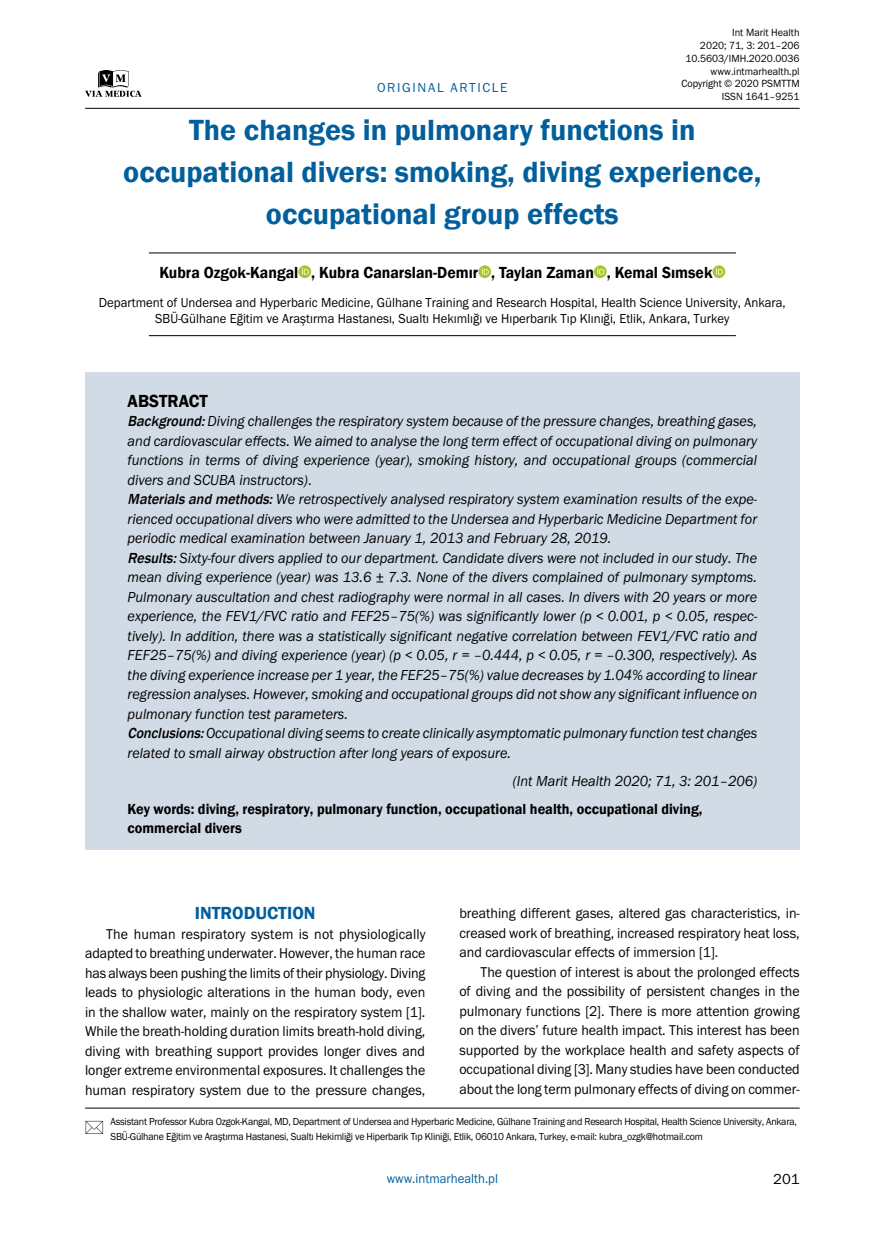
<style>
.page{position:relative;width:872px;height:1234px;background:#fff}
.page>*{position:absolute;margin:0;border:0;box-sizing:border-box;transform-origin:0 0}
.t1{font:600 30px/42px "Franklin Gothic";color:#005f9c;text-align:center}
.t2{font:600 18px "Franklin Gothic";color:#005f9c}
.t3{font:600 18px "Franklin Gothic";color:#000;scale:.95 1}
.t4{font:600 16.5px "Franklin Gothic";color:#000;scale:.95 1}
.t5{font:italic 15px/19.5px "Franklin Got Itc TEE";color:#000;scale:.95 1}
.t6{font:600 15px/19.5px "Franklin Gothic";color:#000;scale:.95 1}
.t7{font:15px "Franklin Got Itc TEE";color:#000}
.t8{font:14.7px/19.5px "Franklin Got Itc TEE";color:#000;text-align:justify;scale:.95 1}
.t9{font:13.5px/16.2px "Franklin Got Itc TEE";color:#000;text-align:center;scale:.95 1}
.t10{font:13.5px "Franklin Got Itc TEE";color:#005f9c;scale:.95 1}
.t11{font:13.5px "Franklin Got Itc TEE";letter-spacing:.12em;color:#005f9c}
.t12{font:10.8px/12.8px "Franklin Got Itc TEE";color:#000;text-align:right;scale:.95 1}
.t13{font:10.5px "Franklin Got Itc TEE";letter-spacing:-.025em;color:#000;scale:.95 1}
.t14{font:10.5px "Franklin Gothic";letter-spacing:-.02em;color:#000;scale:.95 1}
.s1{font-family:"Franklin Gothic"}
.s2{font-family:"Franklin Gothic";font-weight:500}
.s3{font-style:normal}
.s4{font-family:"Franklin Got Itc TEE"}
</style>
<div class="page">
<hr style="left:85px;top:1107px;width:714px;height:1px;background:#000">
<div style="left:85px;top:372px;width:714px;height:478px;background:#d1dbe5"></div>
<hr style="left:149px;top:252px;width:587px;height:1px;background:#000">
<hr style="left:149px;top:335px;width:587px;height:1px;background:#000">
<svg style="left:298px;top:265px;width:13px;height:13px"></svg>
<svg style="left:302px;top:267px;width:7px;height:8px"></svg>
<svg style="left:478px;top:265px;width:13px;height:13px"></svg>
<svg style="left:482px;top:267px;width:7px;height:8px"></svg>
<svg style="left:594px;top:265px;width:12px;height:13px"></svg>
<svg style="left:597px;top:267px;width:7px;height:8px"></svg>
<svg style="left:712px;top:265px;width:13px;height:13px"></svg>
<svg style="left:716px;top:267px;width:7px;height:8px"></svg>
<hr style="left:85px;top:108px;width:714px;height:1px;background:#000">
<svg style="left:85px;top:70px;width:57px;height:27px"></svg>
<p class="t11" style="left:377px;top:80px;width:132px">ORIGINAL ARTICLE</p>
<p class="t12" style="left:681px;top:27px;width:126px">Int Marit Health<br>2020; 71, 3: 201–206<br>10.5603/IMH.2020.0036 www.intmarhealth.pl<br>Copyright © 2020 PSMTTM<br>ISSN 1641–9251</p>
<h1 class="t1" style="left:123px;top:109px;width:639px">The changes in pulmonary functions in occupational divers: smoking, diving experience, occupational group effects</h1>
<p class="t4" style="left:159px;top:262px;width:584px">Kubra Ozgok-Kangal , Kubra Canarslan-Demır , Taylan Zaman , Kemal Sımsek</p>
<p class="t9" style="left:99px;top:294px;width:724px">Department of Undersea and Hyperbaric Medicine, Gülhane Training and Research Hospital, Health Science University, Ankara,<br>SBÜ-Gülhane E<span class="s1">ğ</span>itim ve Araşt<span class="s1">ı</span>rma Hastanes<span class="s1">ı</span>, Sualt<span class="s1">ı</span> Hek<span class="s1">ı</span>ml<span class="s1">ığı</span> ve H<span class="s1">ı</span>perbar<span class="s1">ı</span>k T<span class="s1">ı</span>p Kl<span class="s1">ı</span>n<span class="s1">ığ</span>i, Etlik, Ankara, Turkey</p>
<p class="t3" style="left:128px;top:389px;width:86px">ABSTRACT</p>
<p class="t5" style="left:128px;top:411px;width:664px"><span class="s2">Background:</span>Diving challenges the respiratory system because of the pressure changes, breathing gases, and cardiovascular effects. We aimed to analyse the long term effect of occupational diving on pulmonary functions in terms of diving experience (year), smoking history, and occupational groups (commercial divers and SCUBA instructors)<span class="s3">.<br></span><span class="s2">Materialsand methods:</span>We retrospectively analysed respiratory system examination results of the expe&shy;rienced occupational divers who were admitted to the Undersea and Hyperbaric Medicine Department for periodic medical examination between January 1, 2013 and February 28, 2019.<br><span class="s2">Results:</span>Sixty-four divers applied to our department. Candidate divers were not included in our study. The mean diving experience (year) was 13.6 ± 7.3. None of the divers complained of pulmonary symptoms.<br>Pulmonary auscultation and chest radiography were normal in all cases. In divers with 20 years or more experience, the FEV1/FVC ratio and FEF25–75(%) was significantly lower (p &lt; 0.001, p &lt; 0.05, respec&shy;tively). In addition, there was a statistically significant negative correlation between FEV1/FVC ratio and FEF25–75(%) and diving experience (year) (p &lt; 0.05, r = –0.444, p &lt; 0.05, r = –0.300, respectively). As the diving experience increase per 1 year, the FEF25–75(%) value decreases by 1.04% according to linear regression analyses. However, smoking and occupational groups did not show any significant influence on pulmonary function test parameters.<br><span class="s2">Conclusions:</span>Occupational diving seems to create clinically asymptomatic pulmonary function test changes related to small airway obstruction after long years of exposure.</p>
<p class="t5" style="left:513px;top:771px;width:259px">(Int Marit Health 2020; 71, 3: 201–206)</p>
<p class="t6" style="left:128px;top:799px;width:606px">Key words: diving, respiratory, pulmonary function, occupational health, occupational diving, commercial divers</p>
<p class="t2" style="left:195px;top:901px;width:122px">INTRODUCTION</p>
<p class="t8" style="left:85px;top:924px;width:360px;text-indent:21px">The human respiratory system is not physiologically adapted to breathing underwater. However, the human race has always been pushing the limits of their physiology. Diving leads to physiologic alterations in the human body, even in the shallow water, mainly on the respiratory system [1].<br>While the breath-holding duration limits breath-hold diving, diving with breathing support provides longer dives and longer extreme environmental exposures. It challenges the human respiratory system due to the pressure changes,</p>
<p class="t8" style="left:459px;top:903px;width:360px">breathing different gases, altered gas characteristics, in&shy;creased work of breathing, increased respiratory heat loss, and cardiovascular effects of immersion [1].</p>
<p class="t8" style="left:459px;top:961px;width:360px;text-indent:21px">The question of interest is about the prolonged effects of diving and the possibility of persistent changes in the pulmonary functions [2]. There is more attention growing on the divers’ future health impact. This interest has been supported by the workplace health and safety aspects of occupational diving [3]. Many studies have been conducted about the long term pulmonary effects of diving on commer-</p>
<p class="t13" style="left:111px;top:1115px;width:724px">Assistant Professor Kubra Ozgok-Kangal, MD, Department of Undersea and Hyperbaric Medicine, Gülhane Training and Research Hospital, Health Science University, Ankara,</p>
<p class="t14" style="left:111px;top:1129px;width:625px"><span class="s4">SBÜ-Gü</span>lhane Eğitim ve Araştırma Hastanesi, Sualtı Hekimliği ve Hiperbarik Tıp Kliniği, Etlik<span class="s4">, 06010 Ankara, Turkey, e-mail: kubra_ozgk@hotmail.com</span></p>
<p class="t10" style="left:387px;top:1170px;width:119px">www.intmarhealth.pl</p>
<p class="t7" style="left:773px;top:1170px;width:28px">201</p>
</div>
